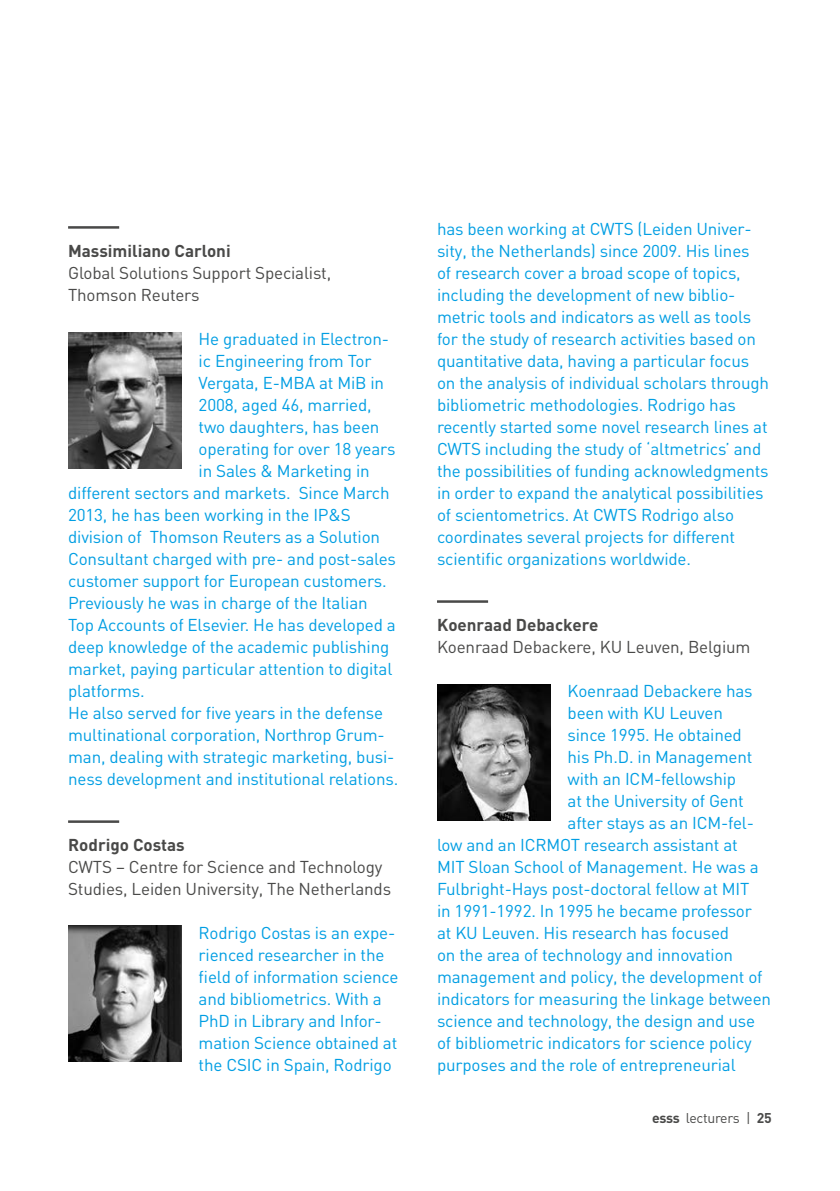
<style>
.page{position:relative;width:840px;height:1191px;background:#fff}
.page>*{position:absolute;margin:0;border:0;box-sizing:border-box;transform-origin:0 0}
.t1{font:17px/22px "DIN";letter-spacing:-.01em;color:#009ee3}
.t2{font:17px/22px "DIN";letter-spacing:-.01em;color:#494948}
.t3{font:700 17px "DIN";color:#494948}
.t4{font:14px "DIN";letter-spacing:-.02em;color:#494948}
.t5{font:700 14px "DIN";color:#494948}
.s1{font-weight:700}
</style>
<div class="page">
<hr style="left:68px;top:226px;width:51px;height:3px;background:#494948">
<hr style="left:68px;top:820px;width:51px;height:3px;background:#494948">
<hr style="left:437px;top:600px;width:51px;height:3px;background:#494948">
<img style="left:437px;top:685px;width:113px;height:136px">
<img style="left:68px;top:333px;width:113px;height:136px">
<img style="left:68px;top:926px;width:113px;height:136px">
<p class="t3" style="left:68px;top:240px;width:164px">Massimiliano Carloni</p>
<p class="t2" style="left:68px;top:261px;width:264px">Global Solutions Support Specialist,<br>Thomson Reuters</p>
<p class="t1" style="left:198px;top:327px;width:192px">He graduated in Electron-</p>
<p class="t1" style="left:198px;top:349px;width:174px">ic Engineering from Tor</p>
<p class="t1" style="left:198px;top:371px;width:187px">Vergata, E-MBA at MiB in</p>
<p class="t1" style="left:198px;top:393px;width:174px">2008, aged 46, married,</p>
<p class="t1" style="left:198px;top:415px;width:182px">two daughters, has been</p>
<p class="t1" style="left:198px;top:437px;width:198px">operating for over 18 years</p>
<p class="t1" style="left:198px;top:459px;width:172px">in Sales &amp; Marketing in</p>
<p class="t1" style="left:68px;top:481px;width:323px">different sectors and markets. Since March</p>
<p class="t1" style="left:68px;top:503px;width:284px">2013, he has been working in the IP&amp;S</p>
<p class="t1" style="left:68px;top:525px;width:313px">division of Thomson Reuters as a Solution</p>
<p class="t1" style="left:68px;top:547px;width:329px">Consultant charged with pre- and post-sales</p>
<p class="t1" style="left:68px;top:569px;width:320px">customer support for European customers.</p>
<p class="t1" style="left:68px;top:591px;width:301px">Previously he was in charge of the Italian</p>
<p class="t1" style="left:68px;top:613px;width:329px">Top Accounts of Elsevier. He has developed a</p>
<p class="t1" style="left:68px;top:635px;width:322px">deep knowledge of the academic publishing</p>
<p class="t1" style="left:68px;top:657px;width:325px">market, paying particular attention to digital</p>
<p class="t1" style="left:68px;top:679px;width:78px">platforms.</p>
<p class="t1" style="left:68px;top:701px;width:316px">He also served for five years in the defense</p>
<p class="t1" style="left:68px;top:723px;width:318px">multinational corporation, Northrop Grum-</p>
<p class="t1" style="left:68px;top:745px;width:327px">man, dealing with strategic marketing, busi-</p>
<p class="t1" style="left:68px;top:767px;width:331px">ness development and institutional relations.</p>
<p class="t3" style="left:68px;top:834px;width:118px">Rodrigo Costas</p>
<p class="t2" style="left:68px;top:855px;width:324px">CWTS – Centre for Science and Technology<br>Studies, Leiden University, The Netherlands</p>
<p class="t1" style="left:198px;top:921px;width:201px">Rodrigo Costas is an expe&shy;rienced researcher in the field of information science and bibliometrics. With a<br>PhD in Library and Infor&shy;mation Science obtained at the CSIC in Spain, Rodrigo</p>
<p class="t1" style="left:437px;top:217px;width:333px">has been working at CWTS (Leiden Univer&shy;sity, the Netherlands) since 2009. His lines<br>of research cover a broad scope of topics, including the development of new biblio&shy;metric tools and indicators as well as tools for the study of research activities based on quantitative data, having a particular focus on the analysis of individual scholars through bibliometric methodologies. Rodrigo has recently started some novel research lines at CWTS including the study of ‘altmetrics’ and the possibilities of funding acknowledgments in order to expand the analytical possibilities of scientometrics. At CWTS Rodrigo also coordinates several projects for different scientific organizations worldwide.</p>
<p class="t3" style="left:437px;top:614px;width:163px">Koenraad Debackere</p>
<p class="t2" style="left:437px;top:635px;width:315px">Koenraad Debackere, KU Leuven, Belgium</p>
<p class="t1" style="left:567px;top:679px;width:186px">Koenraad Debackere has</p>
<p class="t1" style="left:567px;top:701px;width:157px">been with KU Leuven</p>
<p class="t1" style="left:567px;top:723px;width:176px">since 1995. He obtained</p>
<p class="t1" style="left:567px;top:745px;width:186px">his Ph.D. in Management</p>
<p class="t1" style="left:567px;top:767px;width:170px">with an ICM-fellowship</p>
<p class="t1" style="left:567px;top:789px;width:178px">at the University of Gent</p>
<p class="t1" style="left:567px;top:811px;width:188px">after stays as an ICM-fel-</p>
<p class="t1" style="left:437px;top:833px;width:302px">low and an ICRMOT research assistant at</p>
<p class="t1" style="left:437px;top:855px;width:323px">MIT Sloan School of Management. He was a</p>
<p class="t1" style="left:437px;top:877px;width:314px">Fulbright-Hays post-doctoral fellow at MIT</p>
<p class="t1" style="left:437px;top:899px;width:316px">in 1991-1992. In 1995 he became professor</p>
<p class="t1" style="left:437px;top:921px;width:293px">at KU Leuven. His research has focused</p>
<p class="t1" style="left:437px;top:943px;width:297px">on the area of technology and innovation</p>
<p class="t1" style="left:437px;top:965px;width:327px">management and policy, the development of</p>
<p class="t1" style="left:437px;top:987px;width:335px">indicators for measuring the linkage between</p>
<p class="t1" style="left:437px;top:1009px;width:319px">science and technology, the design and use</p>
<p class="t1" style="left:437px;top:1031px;width:316px">of bibliometric indicators for science policy</p>
<p class="t1" style="left:437px;top:1053px;width:300px">purposes and the role of entrepreneurial</p>
<p class="t4" style="left:651px;top:1109px;width:100px"><span class="s1">esss</span> lecturers |</p>
<p class="t5" style="left:756px;top:1109px;width:16px">25</p>
</div>
